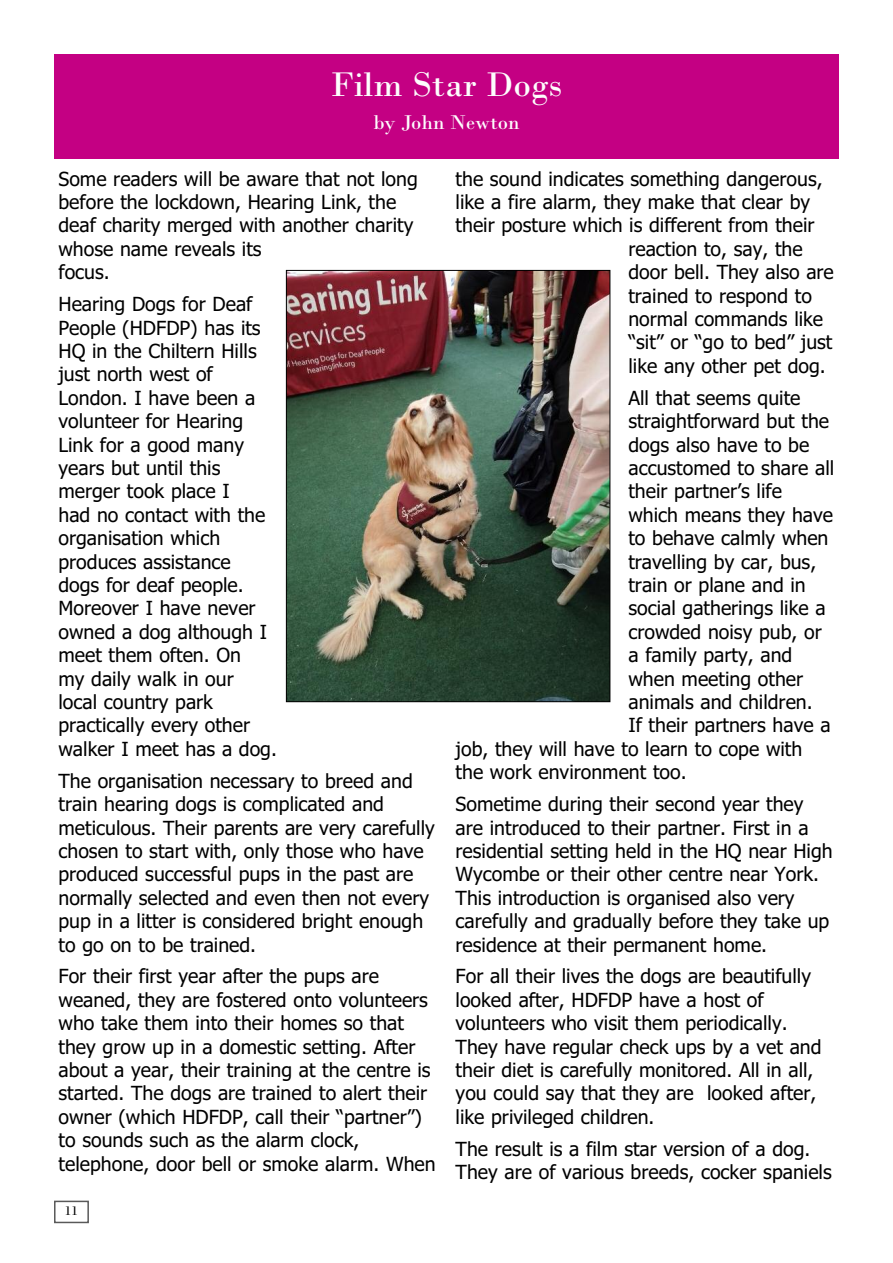
<style>
.page{position:relative;width:893px;height:1263px;background:#fff}
.page>*{position:absolute;margin:0;border:0;box-sizing:border-box;transform-origin:0 0}
.t1{font:36px "Bodoni";color:#fdfdfd}
.t2{font:21px "Bodoni";color:#fdfdfd}
.t3{font:19.5px/23.4px "Tahoma";color:#000}
.t4{font:13.5px "Bodoni";color:#000}
</style>
<div class="page">
<div style="left:54px;top:1200px;width:35px;height:23px;border:2px solid #595959"></div>
<div style="left:54px;top:54px;width:785px;height:104px;background:#c40083"></div>
<img style="left:288px;top:272px;width:320px;height:428px">
<div style="left:286px;top:270px;width:324px;height:432px;border:1px solid #000"></div>
<h1 class="t1" style="left:331px;top:62px;width:233px">Film Star Dogs</h1>
<p class="t2" style="left:373px;top:110px;width:148px">by John Newton</p>
<p class="t3" style="left:58px;top:167px;width:361px">Some readers will be aware that not long before the lockdown, Hearing Link, the deaf charity merged with another charity whose name reveals its<br>focus.</p>
<p class="t3" style="left:58px;top:293px;width:220px">Hearing Dogs for Deaf<br>People (HDFDP) has its<br>HQ in the Chiltern Hills just north west of<br>London. I have been a volunteer for Hearing<br>Link for a good many years but until this merger took place I<br>had no contact with the organisation which produces assistance<br>dogs for deaf people.<br>Moreover I have never owned a dog although I meet them often. On<br>my daily walk in our local country park practically every other walker I meet has a dog.</p>
<p class="t3" style="left:58px;top:769px;width:378px">The organisation necessary to breed and train hearing dogs is complicated and meticulous. Their parents are very carefully chosen to start with, only those who have produced successful pups in the past are normally selected and even then not every pup in a litter is considered bright enough to go on to be trained.</p>
<p class="t3" style="left:59px;top:965px;width:379px">For their first year after the pups are weaned, they are fostered onto volunteers who take them into their homes so that they grow up in a domestic setting. After about a year, their training at the centre is started. The dogs are trained to alert their owner (which HDFDP, call their “partner”) to sounds such as the alarm clock, telephone, door bell or smoke alarm. When</p>
<p class="t4" style="left:65px;top:1202px;width:15px">11</p>
<p class="t3" style="left:456px;top:167px;width:369px">the sound indicates something dangerous,</p>
<p class="t3" style="left:456px;top:191px;width:356px">like a fire alarm, they make that clear by</p>
<p class="t3" style="left:456px;top:214px;width:360px">their posture which is different from their</p>
<p class="t3" style="left:628px;top:237px;width:176px">reaction to, say, the</p>
<p class="t3" style="left:628px;top:261px;width:207px">door bell. They also are</p>
<p class="t3" style="left:628px;top:284px;width:185px">trained to respond to</p>
<p class="t3" style="left:628px;top:308px;width:196px">normal commands like</p>
<p class="t3" style="left:628px;top:331px;width:205px">“sit” or “go to bed” just</p>
<p class="t3" style="left:628px;top:354px;width:199px">like any other pet dog.</p>
<p class="t3" style="left:628px;top:386px;width:174px">All that seems quite</p>
<p class="t3" style="left:628px;top:410px;width:202px">straightforward but the</p>
<p class="t3" style="left:628px;top:433px;width:182px">dogs also have to be</p>
<p class="t3" style="left:628px;top:456px;width:207px">accustomed to share all</p>
<p class="t3" style="left:628px;top:480px;width:155px">their partner’s life</p>
<p class="t3" style="left:628px;top:503px;width:206px">which means they have</p>
<p class="t3" style="left:628px;top:527px;width:202px">to behave calmly when</p>
<p class="t3" style="left:628px;top:550px;width:189px">travelling by car, bus,</p>
<p class="t3" style="left:628px;top:573px;width:179px">train or plane and in</p>
<p class="t3" style="left:628px;top:597px;width:199px">social gatherings like a</p>
<p class="t3" style="left:628px;top:620px;width:195px">crowded noisy pub, or</p>
<p class="t3" style="left:628px;top:644px;width:165px">a family party, and</p>
<p class="t3" style="left:628px;top:667px;width:176px">when meeting other</p>
<p class="t3" style="left:628px;top:690px;width:186px">animals and children.</p>
<p class="t3" style="left:628px;top:714px;width:204px">If their partners have a</p>
<p class="t3" style="left:456px;top:737px;width:348px">job, they will have to learn to cope with</p>
<p class="t3" style="left:456px;top:761px;width:233px">the work environment too.</p>
<p class="t3" style="left:456px;top:793px;width:379px">Sometime during their second year they are introduced to their partner. First in a residential setting held in the HQ near High Wycombe or their other centre near York.<br>This introduction is organised also very carefully and gradually before they take up residence at their permanent home.</p>
<p class="t3" style="left:456px;top:965px;width:367px">For all their lives the dogs are beautifully looked after, HDFDP have a host of volunteers who visit them periodically.<br>They have regular check ups by a vet and their diet is carefully monitored. All in all, you could say that they are looked after, like privileged children.</p>
<p class="t3" style="left:456px;top:1137px;width:378px">The result is a film star version of a dog.<br>They are of various breeds, cocker spaniels</p>
</div>
